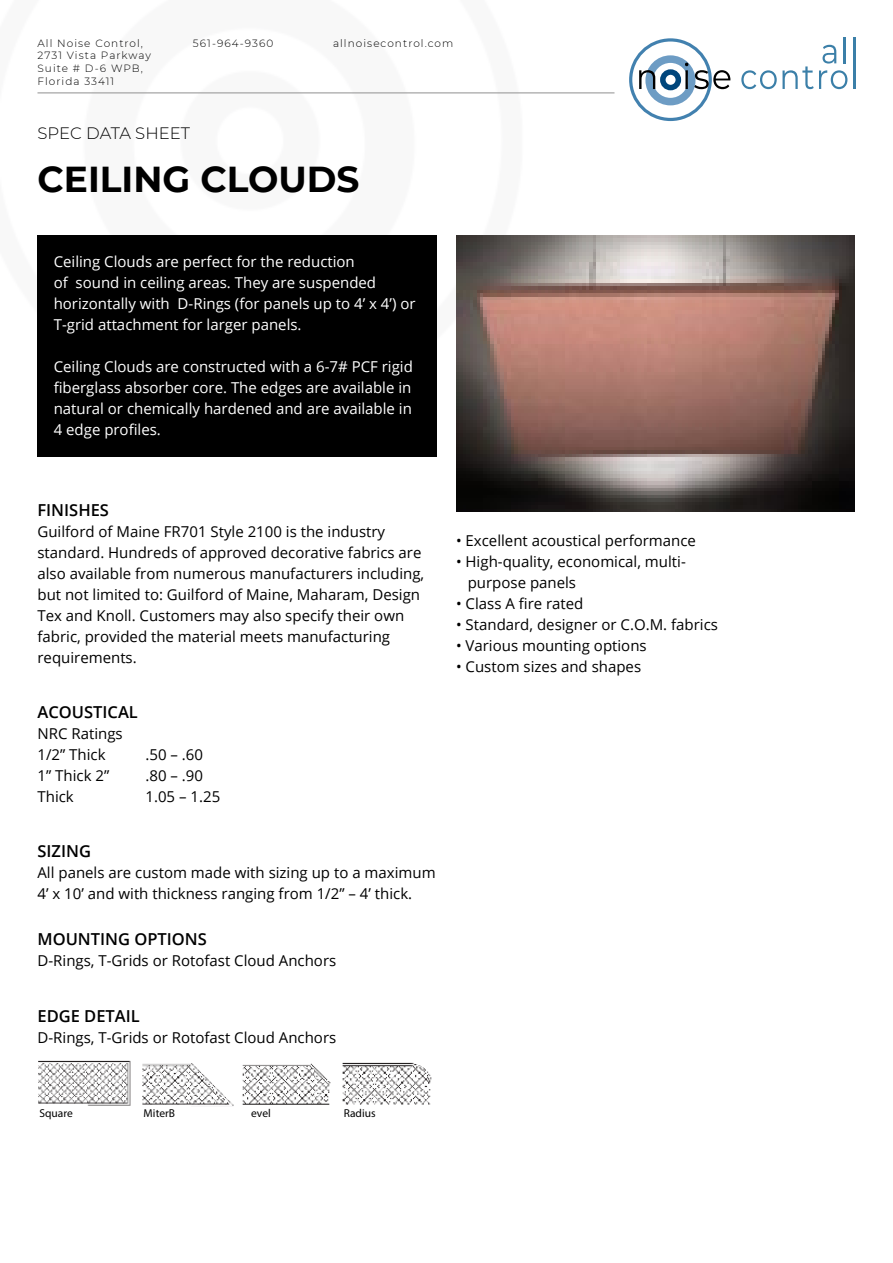
<style>
.page{position:relative;width:893px;height:1263px;background:#fff}
.page>*{position:absolute;margin:0;border:0;box-sizing:border-box;transform-origin:0 0}
.t1{font:700 36px "Montserrat";color:#000}
.t2{font:600 16.5px "Open Sans";color:#000}
.t3{font:300 16.5px "Montserrat";color:#000}
.t4{font:15px/21px "Open Sans";color:#000}
.t5{font:15px/21px "Open Sans";color:#fff}
.t6{font:11.4px "Myriad Pro";color:#000}
.t7{font:300 10.5px/12.6px "Montserrat";letter-spacing:.1em;color:#000}
</style>
<div class="page">
<img style="left:37px;top:92px;width:487px;height:144px">
<div style="left:629px;top:38px;width:83px;height:83px;border:3px solid #4281af;border-radius:50%"></div>
<div style="left:645px;top:55px;width:50px;height:50px;border:8px solid #6d9cc4;border-radius:50%"></div>
<div style="left:660px;top:69px;width:21px;height:21px;border:5px solid #00467c;border-radius:50%"></div>
<svg style="left:639px;top:70px;width:16px;height:19px"></svg>
<svg style="left:685px;top:63px;width:3px;height:26px"></svg>
<svg style="left:694px;top:70px;width:36px;height:19px"></svg>
<svg style="left:741px;top:45px;width:106px;height:44px"></svg>
<hr style="left:844px;top:37px;width:2px;height:26px;background:#3b7fa8">
<hr style="left:853px;top:37px;width:2px;height:52px;background:#3b7fa8">
<div style="left:37px;top:236px;width:400px;height:221px;background:#000"></div>
<hr style="left:38px;top:93px;width:576px;height:1px;background:#909090">
<img style="left:242px;top:1063px;width:89px;height:42px">
<img style="left:342px;top:1062px;width:90px;height:43px">
<img style="left:38px;top:1060px;width:93px;height:46px">
<img style="left:142px;top:1063px;width:92px;height:43px">
<img style="left:456px;top:236px;width:399px;height:276px">
<p class="t7" style="left:38px;top:36px;width:115px">All Noise Control,<br>2731 Vista Parkway<br>Suite # D-6 WPB,<br>Florida 33411</p>
<p class="t7" style="left:193px;top:37px;width:82px">561-964-9360</p>
<p class="t7" style="left:333px;top:37px;width:122px">allnoisecontrol.com</p>
<p class="t3" style="left:38px;top:121px;width:154px">SPEC DATA SHEET</p>
<h1 class="t1" style="left:37px;top:153px;width:324px">CEILING CLOUDS</h1>
<p class="t5" style="left:54px;top:250px;width:363px">Ceiling Clouds are perfect for the reduction<br>of sound in ceiling areas. They are suspended horizontally with D-Rings (for panels up to 4’ x 4’) or T-grid attachment for larger panels.</p>
<p class="t5" style="left:54px;top:355px;width:361px;text-align:justify">Ceiling Clouds are constructed with a 6-7# PCF rigid fiberglass absorber core. The edges are available in natural or chemically hardened and are available in 4 edge profiles.</p>
<p class="t2" style="left:38px;top:499px;width:73px">FINISHES</p>
<p class="t4" style="left:38px;top:521px;width:388px">Guilford of Maine FR701 Style 2100 is the industry standard. Hundreds of approved decorative fabrics are also available from numerous manufacturers including, but not limited to: Guilford of Maine, Maharam, Design Tex and Knoll. Customers may also specify their own fabric, provided the material meets manufacturing requirements.</p>
<p class="t4" style="left:456px;top:529px;width:241px">• Excellent acoustical performance</p>
<p class="t4" style="left:468px;top:550px;width:220px;text-indent:-12px">• High-quality, economical, multi&shy;purpose panels</p>
<p class="t4" style="left:456px;top:592px;width:129px">• Class A fire rated</p>
<p class="t4" style="left:456px;top:613px;width:263px">• Standard, designer or C.O.M. fabrics</p>
<p class="t4" style="left:456px;top:634px;width:192px">• Various mounting options</p>
<p class="t4" style="left:456px;top:655px;width:187px">• Custom sizes and shapes</p>
<p class="t2" style="left:37px;top:701px;width:102px">ACOUSTICAL</p>
<p class="t4" style="left:37px;top:723px;width:87px">NRC Ratings<br>1/2” Thick</p>
<p class="t4" style="left:145px;top:744px;width:59px">.50 – .60</p>
<p class="t4" style="left:37px;top:765px;width:73px">1” Thick 2”</p>
<p class="t4" style="left:145px;top:765px;width:59px">.80 – .90</p>
<p class="t4" style="left:37px;top:786px;width:38px">Thick</p>
<p class="t4" style="left:145px;top:786px;width:76px">1.05 – 1.25</p>
<p class="t2" style="left:38px;top:839px;width:55px">SIZING</p>
<p class="t4" style="left:38px;top:861px;width:400px">All panels are custom made with sizing up to a maximum<br>4’ x 10’ and with thickness ranging from 1/2” – 4’ thick.</p>
<p class="t2" style="left:38px;top:928px;width:171px">MOUNTING OPTIONS</p>
<p class="t4" style="left:38px;top:950px;width:300px">D-Rings, T-Grids or Rotofast Cloud Anchors</p>
<p class="t2" style="left:38px;top:1005px;width:104px">EDGE DETAIL</p>
<p class="t4" style="left:38px;top:1027px;width:300px">D-Rings, T-Grids or Rotofast Cloud Anchors</p>
<p class="t6" style="left:39px;top:1106px;width:35px">Square</p>
<p class="t6" style="left:144px;top:1106px;width:33px">MiterB</p>
<p class="t6" style="left:251px;top:1106px;width:21px">evel</p>
<p class="t6" style="left:344px;top:1106px;width:33px">Radius</p>
</div>
